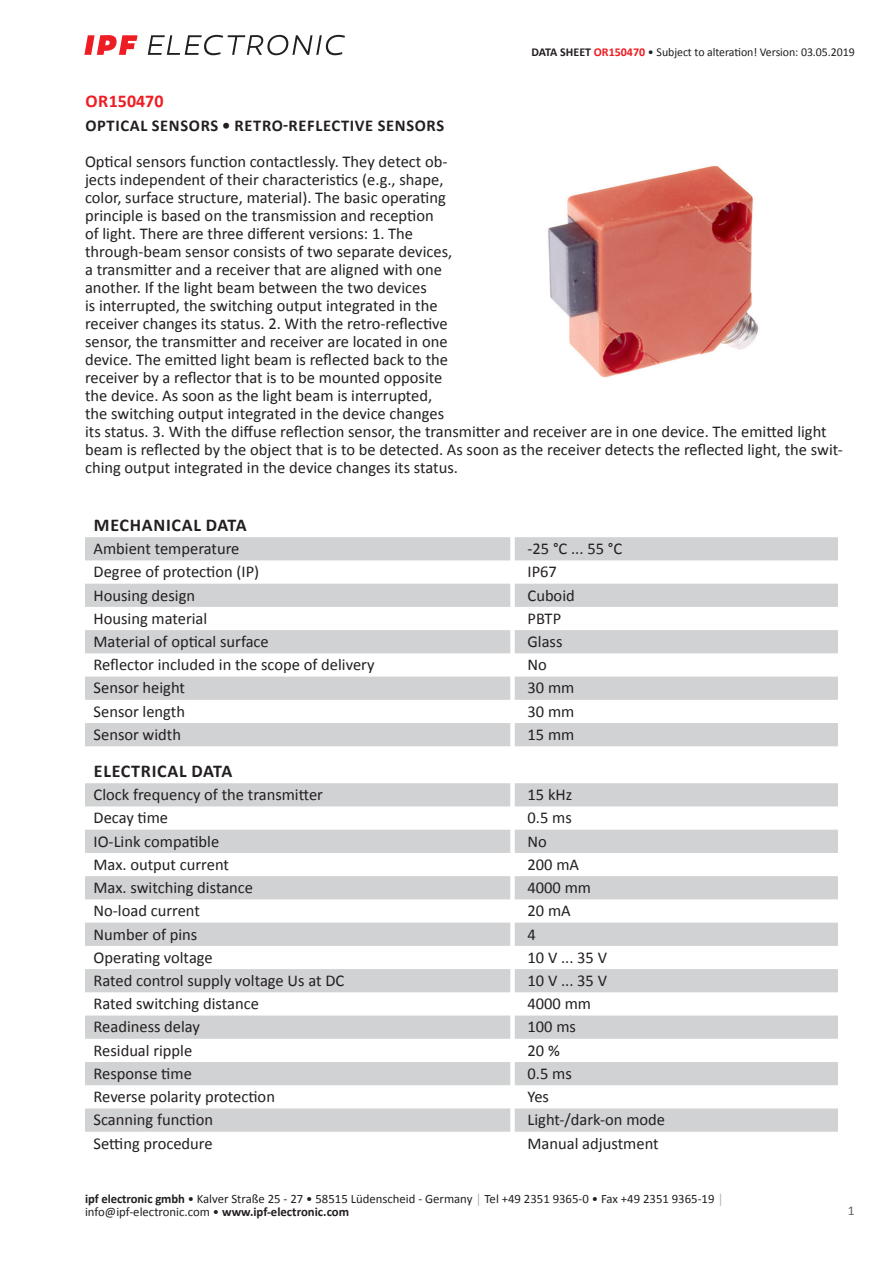
<style>
.page{position:relative;width:893px;height:1263px;background:#fff}
.page>*{position:absolute;margin:0;border:0;box-sizing:border-box;transform-origin:0 0}
.t1{font:700 18px "Calibri";letter-spacing:.04em;color:#231f20}
.t2{font:700 18px "Calibri";color:#ee1d23}
.t3{font:16.5px/18px "Calibri";color:#231f20}
.t4{font:700 16.5px "Calibri";letter-spacing:.04em;color:#231f20}
.t5{font:13.5px "Calibri";color:#636366}
.t6{font:12.75px/12.6px "Calibri";color:#231f20}
.t7{font:12px "Calibri";letter-spacing:-.005em;color:#231f20}
.s1{font-weight:700}
.s2{font-weight:700;color:#ee1d23}
.s3{color:#a8a9ad}
</style>
<div class="page">
<svg style="left:148px;top:35px;width:197px;height:20px"></svg>
<svg style="left:84px;top:35px;width:54px;height:20px"></svg>
<svg style="left:85px;top:537px;width:753px;height:209px;fill:#d1d2d4"></svg>
<svg style="left:85px;top:783px;width:753px;height:349px;fill:#d1d2d4"></svg>
<img style="left:548px;top:165px;width:211px;height:213px">
<p class="t7" style="left:532px;top:44px;width:325px"><span class="s1">DATA SHEET</span> <span class="s2">OR150470</span> • Subject to alteration! Version: 03.05.2019</p>
<p class="t2" style="left:85px;top:88px;width:80px">OR150470</p>
<p class="t4" style="left:85px;top:114px;width:360px">OPTICAL SENSORS • RETRO-REFLECTIVE SENSORS</p>
<p class="t3" style="left:85px;top:152px;width:759px">Optical sensors function contactlessly. They detect ob-<br>jects independent of their characteristics (e.g., shape,<br>color, surface structure, material). The basic operating<br>principle is based on the transmission and reception<br>of light. There are three different versions: 1. The<br>through-beam sensor consists of two separate devices,<br>a transmitter and a receiver that are aligned with one<br>another. If the light beam between the two devices<br>is interrupted, the switching output integrated in the<br>receiver changes its status. 2. With the retro-reflective<br>sensor, the transmitter and receiver are located in one<br>device. The emitted light beam is reflected back to the<br>receiver by a reflector that is to be mounted opposite<br>the device. As soon as the light beam is interrupted,<br>the switching output integrated in the device changes<br>its status. 3. With the diffuse reflection sensor, the transmitter and receiver are in one device. The emitted light beam is reflected by the object that is to be detected. As soon as the receiver detects the reflected light, the swit&shy;ching output integrated in the device changes its status.</p>
<p class="t1" style="left:94px;top:512px;width:154px">MECHANICAL DATA</p>
<p class="t3" style="left:94px;top:539px;width:147px">Ambient temperature</p>
<p class="t3" style="left:527px;top:539px;width:96px">-25 °C ... 55 °C</p>
<p class="t3" style="left:94px;top:562px;width:167px">Degree of protection (IP)</p>
<p class="t3" style="left:527px;top:562px;width:31px">IP67</p>
<p class="t3" style="left:94px;top:586px;width:103px">Housing design</p>
<p class="t3" style="left:527px;top:586px;width:49px">Cuboid</p>
<p class="t3" style="left:94px;top:609px;width:115px">Housing material</p>
<p class="t3" style="left:527px;top:609px;width:35px">PBTP</p>
<p class="t3" style="left:94px;top:632px;width:177px">Material of optical surface</p>
<p class="t3" style="left:527px;top:632px;width:36px">Glass</p>
<p class="t3" style="left:94px;top:655px;width:283px">Reflector included in the scope of delivery</p>
<p class="t3" style="left:527px;top:655px;width:21px">No</p>
<p class="t3" style="left:94px;top:678px;width:93px">Sensor height</p>
<p class="t3" style="left:527px;top:678px;width:48px">30 mm</p>
<p class="t3" style="left:94px;top:702px;width:93px">Sensor length</p>
<p class="t3" style="left:527px;top:702px;width:48px">30 mm</p>
<p class="t3" style="left:94px;top:725px;width:89px">Sensor width</p>
<p class="t3" style="left:527px;top:725px;width:48px">15 mm</p>
<p class="t1" style="left:94px;top:758px;width:140px">ELECTRICAL DATA</p>
<p class="t3" style="left:94px;top:785px;width:231px">Clock frequency of the transmitter</p>
<p class="t3" style="left:527px;top:785px;width:46px">15 kHz</p>
<p class="t3" style="left:94px;top:808px;width:76px">Decay time</p>
<p class="t3" style="left:527px;top:808px;width:46px">0.5 ms</p>
<p class="t3" style="left:94px;top:832px;width:127px">IO-Link compatible</p>
<p class="t3" style="left:527px;top:832px;width:21px">No</p>
<p class="t3" style="left:94px;top:855px;width:137px">Max. output current</p>
<p class="t3" style="left:527px;top:855px;width:53px">200 mA</p>
<p class="t3" style="left:94px;top:878px;width:161px">Max. switching distance</p>
<p class="t3" style="left:527px;top:878px;width:65px">4000 mm</p>
<p class="t3" style="left:94px;top:901px;width:108px">No-load current</p>
<p class="t3" style="left:527px;top:901px;width:45px">20 mA</p>
<p class="t3" style="left:94px;top:924px;width:105px">Number of pins</p>
<p class="t3" style="left:527px;top:924px;width:10px">4</p>
<p class="t3" style="left:94px;top:948px;width:121px">Operating voltage</p>
<p class="t3" style="left:527px;top:948px;width:81px">10 V ... 35 V</p>
<p class="t3" style="left:94px;top:971px;width:252px">Rated control supply voltage Us at DC</p>
<p class="t3" style="left:527px;top:971px;width:81px">10 V ... 35 V</p>
<p class="t3" style="left:94px;top:994px;width:167px">Rated switching distance</p>
<p class="t3" style="left:527px;top:994px;width:65px">4000 mm</p>
<p class="t3" style="left:94px;top:1017px;width:108px">Readiness delay</p>
<p class="t3" style="left:527px;top:1017px;width:50px">100 ms</p>
<p class="t3" style="left:94px;top:1041px;width:100px">Residual ripple</p>
<p class="t3" style="left:527px;top:1041px;width:34px">20 %</p>
<p class="t3" style="left:94px;top:1064px;width:100px">Response time</p>
<p class="t3" style="left:527px;top:1064px;width:46px">0.5 ms</p>
<p class="t3" style="left:94px;top:1087px;width:183px">Reverse polarity protection</p>
<p class="t3" style="left:527px;top:1087px;width:23px">Yes</p>
<p class="t3" style="left:94px;top:1110px;width:121px">Scanning function</p>
<p class="t3" style="left:527px;top:1110px;width:139px">Light-/dark-on mode</p>
<p class="t3" style="left:94px;top:1134px;width:121px">Setting procedure</p>
<p class="t3" style="left:527px;top:1134px;width:133px">Manual adjustment</p>
<p class="t6" style="left:85px;top:1192px;width:640px"><span class="s1">ipf electronic gmbh</span> • Kalver Straße 25 - 27 • 58515 Lüdenscheid - Germany <span class="s3">│</span> Tel +49 2351 9365-0 • Fax +49 2351 9365-19 <span class="s3">│ </span>info@ipf-electronic.com • <span class="s1">www.ipf-electronic.com</span></p>
<p class="t5" style="left:848px;top:1201px;width:8px">1</p>
</div>
